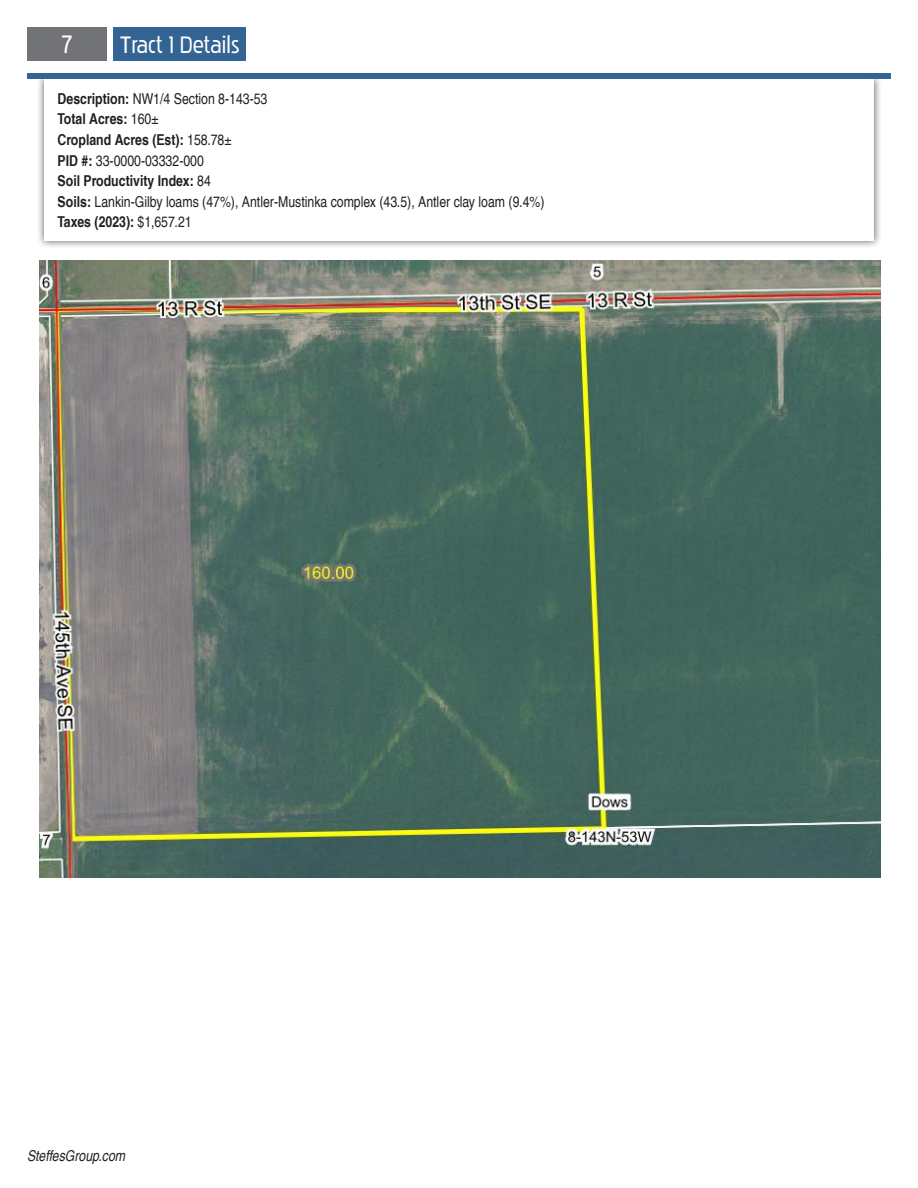
<style>
.page{position:relative;width:918px;height:1188px;background:#fff}
.page>*{position:absolute;margin:0;border:0;box-sizing:border-box;transform-origin:0 0}
.t1{font:25.5px "Pakenham Rg";color:#fff}
.Plain_Text{font:24px "Pakenham Rg";color:#fff}
.t2{font:condensed 15px "Helvetica LT Pro";color:#231f20}
.t3{font:700 condensed 15px "Helvetica LT Pro";color:#231f20}
.t4{font:italic condensed 15px "Helvetica LT Pro";color:#231f20}
.s1{font-weight:700}
.s2{font-weight:400}
</style>
<div class="page">
<div style="left:27px;top:27px;width:79px;height:33px;background:#727376"></div>
<div style="left:114px;top:27px;width:132px;height:33px;background:#336493"></div>
<div style="left:36px;top:71px;width:846px;height:178px;background:#231f20;opacity:.75"></div>
<div style="left:44px;top:79px;width:830px;height:162px;background:#fff"></div>
<div style="left:27px;top:73px;width:864px;height:6px;background:#336493"></div>
<img style="left:40px;top:260px;width:840px;height:618px">
<h1 class="t1" style="left:61px;top:29px;width:13px">7</h1>
<p class="Plain_Text" style="left:120px;top:30px;width:121px">Tract 1 Details</p>
<p class="t2" style="left:58px;top:90px;width:211px"><span class="s1">Description:</span> NW1/4 Section 8-143-53</p>
<p class="t3" style="left:58px;top:110px;width:103px">Total Acres: <span class="s2">160±</span></p>
<p class="t3" style="left:58px;top:131px;width:176px">Cropland Acres (Est): <span class="s2">158.78±</span></p>
<p class="t2" style="left:58px;top:151px;width:148px"><span class="s1">PID #:</span> 33-0000-03332-000</p>
<p class="t3" style="left:58px;top:172px;width:155px">Soil Productivity Index: <span class="s2">84</span></p>
<p class="t2" style="left:58px;top:192px;width:488px"><span class="s1">Soils:</span> Lankin-Gilby loams (47%), Antler-Mustinka complex (43.5), Antler clay loam (9.4%)</p>
<p class="t3" style="left:58px;top:213px;width:136px">Taxes (2023): <span class="s2">$1,657.21</span></p>
<p class="t4" style="left:27px;top:1147px;width:100px">SteffesGroup.com</p>
</div>
